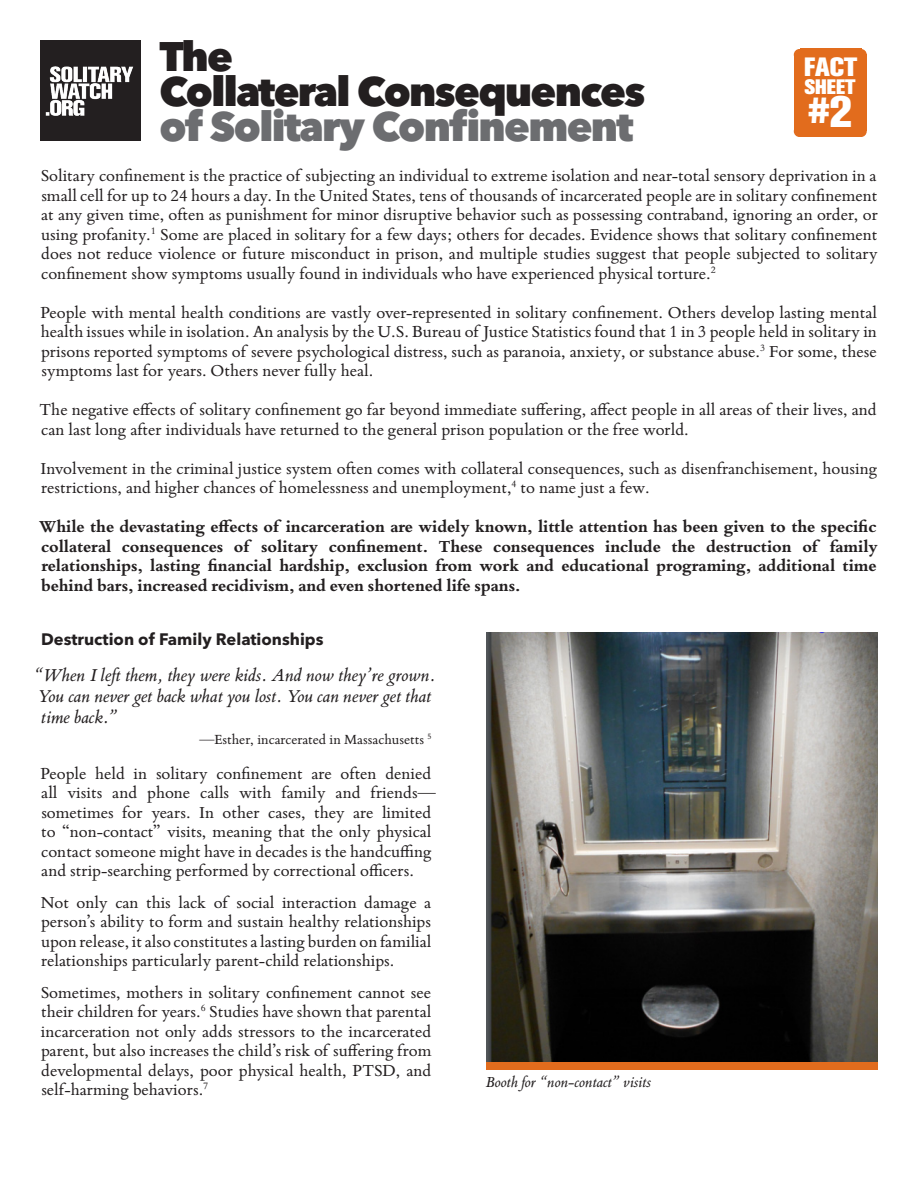
<style>
.page{position:relative;width:918px;height:1188px;background:#fff}
.page>*{position:absolute;margin:0;border:0;box-sizing:border-box;transform-origin:0 0}
.t1{font:800 40.95px/34.8px "Avenir Next LT Pro";letter-spacing:-.04em;color:#231f20}
.t2{font:36px "Akzidenz Grotesk BQ X Bold Alt";color:#fff}
.t3{font:26.25px "Akzidenz Grotesk BQ X Bold Alt";color:#fff}
.t4{font:20.85px "Akzidenz Grotesk BQ X Bold Alt";color:#fff}
.t5{font:italic 19.5px/21px "Bembo Book MT Pro";color:#231f20}
.Body_Graph__3{font:18px/19.5px "Bembo Book MT Pro";color:#231f20;text-align:justify}
.Lead-in_Callout{font:700 18px/19.5px "Bembo Book MT Pro";color:#231f20;text-align:justify}
.Headings{font:700 16.5px "Avenir Next LT Pro";color:#231f20}
.Caption__3{font:italic 16.5px "Bembo Book MT Pro";color:#231f20}
.Attribution{font:15px "Bembo Book MT Pro";color:#231f20}
.s1{color:#6c6d70}
.s2{font-size:43.65px}
</style>
<div class="page">
<img style="left:486px;top:633px;width:392px;height:429px">
<div style="left:486px;top:1062px;width:392px;height:8px;background:#e26c1d"></div>
<div style="left:40px;top:40px;width:101px;height:101px;background:#231f20"></div>
<img style="left:45px;top:66px;width:89px;height:50px">
<div style="left:794px;top:49px;width:11px;height:11px;background:#e26c1d;border-radius:50%"></div>
<div style="left:856px;top:49px;width:11px;height:11px;background:#e26c1d;border-radius:50%"></div>
<div style="left:794px;top:126px;width:11px;height:11px;background:#e26c1d;border-radius:50%"></div>
<div style="left:856px;top:126px;width:11px;height:11px;background:#e26c1d;border-radius:50%"></div>
<div style="left:794px;top:55px;width:73px;height:76px;background:#e26c1d"></div>
<div style="left:800px;top:49px;width:61px;height:88px;background:#e26c1d"></div>
<p class="t1" style="left:159px;top:39px;width:487px">The<br>Collateral Consequences <span class="s1">of Solitary Confinement</span></p>
<p class="Body_Graph__3" style="left:41px;top:165px;width:839px">Solitary confinement is the practice of subjecting an individual to extreme isolation and near-total sensory deprivation in a small cell for up to 24 hours a day. In the United States, tens of thousands of incarcerated people are in solitary confinement at any given time, often as punishment for minor disruptive behavior such as possessing contraband, ignoring an order, or using profanity.<sup>1</sup> Some are placed in solitary for a few days; others for decades. Evidence shows that solitary confinement does not reduce violence or future misconduct in prison, and multiple studies suggest that people subjected to solitary confinement show symptoms usually found in individuals who have experienced physical torture.<sup>2</sup></p>
<p class="Body_Graph__3" style="left:41px;top:302px;width:838px">People with mental health conditions are vastly over-represented in solitary confinement. Others develop lasting mental health issues while in isolation. An analysis by the U.S. Bureau of Justice Statistics found that 1 in 3 people held in solitary in prisons reported symptoms of severe psychological distress, such as paranoia, anxiety, or substance abuse.<sup>3</sup> For some, these symptoms last for years. Others never fully heal.</p>
<p class="Body_Graph__3" style="left:40px;top:399px;width:839px">The negative effects of solitary confinement go far beyond immediate suffering, affect people in all areas of their lives, and can last long after individuals have returned to the general prison population or the free world.</p>
<p class="Body_Graph__3" style="left:40px;top:458px;width:838px">Involvement in the criminal justice system often comes with collateral consequences, such as disenfranchisement, housing restrictions, and higher chances of homelessness and unemployment,<sup>4</sup> to name just a few.</p>
<p class="Lead-in_Callout" style="left:39px;top:516px;width:840px">While the devastating effects of incarceration are widely known, little attention has been given to the specific collateral consequences of solitary confinement. These consequences include the destruction of family relationships, lasting financial hardship, exclusion from work and educational programing, additional time behind bars, increased recidivism, and even shortened life spans.</p>
<p class="t3" style="left:804px;top:52px;width:55px">FACT</p>
<p class="t2" style="left:808px;top:90px;width:45px">#<span class="s2">2</span></p>
<p class="t4" style="left:804px;top:74px;width:53px">SHEET</p>
<p class="Headings" style="left:41px;top:629px;width:284px">Destruction of Family Relationships</p>
<p class="t5" style="left:34px;top:664px;width:403px">“When I left them, they were kids. And now they’re grown.<br>You can never get back what you lost. You can never get that time back.”</p>
<p class="Attribution" style="left:199px;top:730px;width:234px">—Esther, incarcerated in Massachusetts <sup>5</sup></p>
<p class="Body_Graph__3" style="left:41px;top:763px;width:397px;text-align:left">People held in solitary confinement are often denied all visits and phone calls with family and friends— sometimes for years. In other cases, they are limited to “non-contact” visits, meaning that the only physical contact someone might have in decades is the handcuffing and strip-searching performed by correctional officers.</p>
<p class="Body_Graph__3" style="left:41px;top:892px;width:392px">Not only can this lack of social interaction damage a person’s ability to form and sustain healthy relationships upon release, it also constitutes a lasting burden on familial relationships particularly parent-child relationships.</p>
<p class="Body_Graph__3" style="left:41px;top:982px;width:392px">Sometimes, mothers in solitary confinement cannot see their children for years.<sup>6</sup> Studies have shown that parental incarceration not only adds stressors to the incarcerated parent, but also increases the child’s risk of suffering from developmental delays, poor physical health, PTSD, and self-harming behaviors.<sup>7</sup></p>
<p class="Caption__3" style="left:485px;top:1071px;width:167px">Booth for “non-contact” visits</p>
</div>
